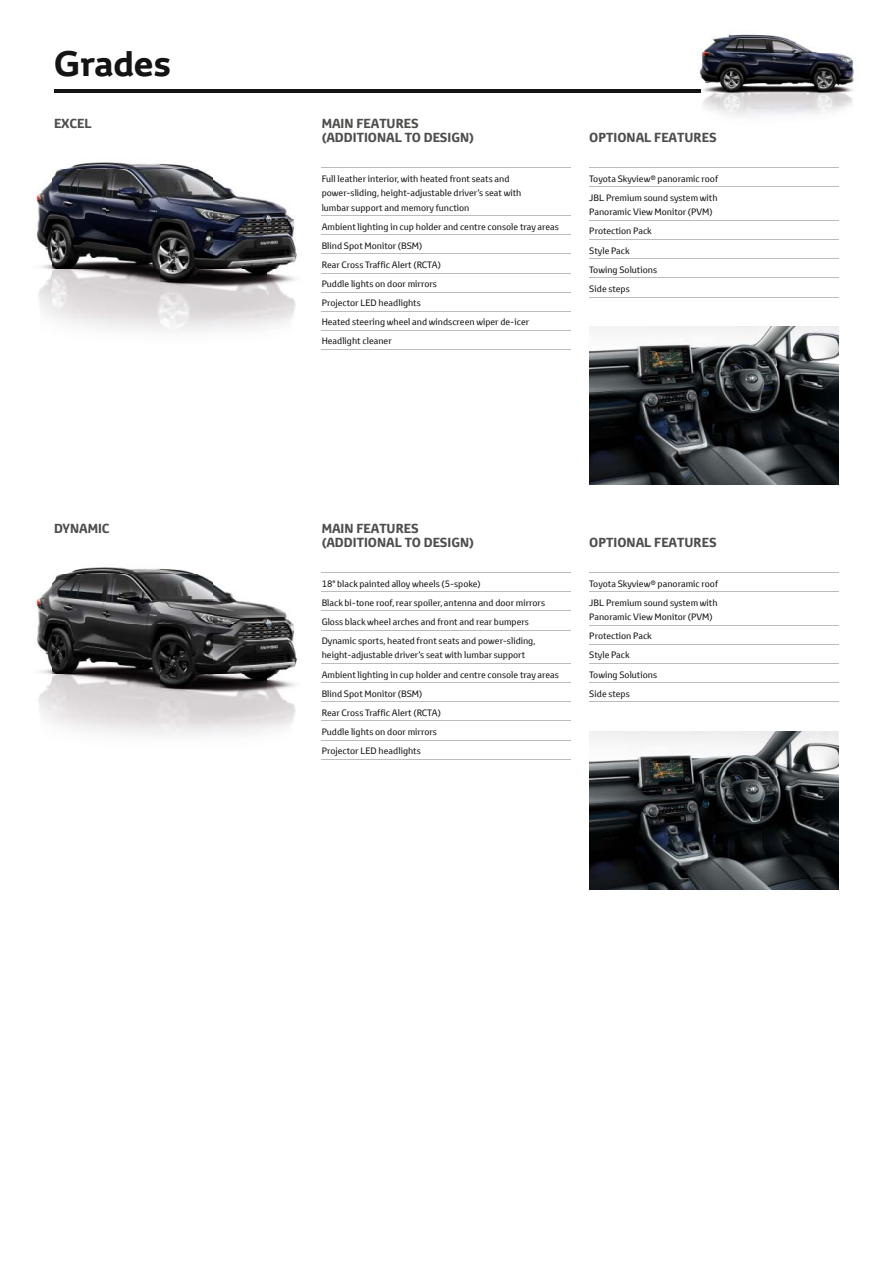
<style>
.page{position:relative;width:893px;height:1263px;background:#fff}
.page>*{position:absolute;margin:0;border:0;box-sizing:border-box;transform-origin:0 0}
.t1{font:700 34.5px "Toyota Display";color:#131413}
.t2{font:700 12.75px/13.5px "Toyota Text";color:#4d4d4c}
.t3{font:9px/19.2px "Toyota Text";color:#131413}
</style>
<div class="page">
<hr style="left:54px;top:89px;width:646px;height:3px;background:#131413">
<img style="left:686px;top:34px;width:168px;height:82px">
<img style="left:686px;top:89px;width:14px;height:3px">
<img style="left:36px;top:567px;width:286px;height:193px">
<img style="left:36px;top:162px;width:286px;height:188px">
<hr style="left:589px;top:572px;width:250px;height:1px;background:#bbbdb8">
<hr style="left:589px;top:591px;width:250px;height:1px;background:#bbbdb8">
<hr style="left:589px;top:625px;width:250px;height:1px;background:#bbbdb8">
<hr style="left:589px;top:644px;width:250px;height:1px;background:#bbbdb8">
<hr style="left:589px;top:663px;width:250px;height:1px;background:#bbbdb8">
<hr style="left:589px;top:682px;width:250px;height:1px;background:#bbbdb8">
<hr style="left:589px;top:701px;width:250px;height:1px;background:#bbbdb8">
<img style="left:589px;top:732px;width:250px;height:157px">
<hr style="left:322px;top:572px;width:249px;height:1px;background:#bbbdb8">
<hr style="left:322px;top:591px;width:249px;height:1px;background:#bbbdb8">
<hr style="left:322px;top:611px;width:249px;height:1px;background:#bbbdb8">
<hr style="left:322px;top:630px;width:249px;height:1px;background:#bbbdb8">
<hr style="left:322px;top:663px;width:249px;height:1px;background:#bbbdb8">
<hr style="left:322px;top:682px;width:249px;height:1px;background:#bbbdb8">
<hr style="left:322px;top:701px;width:249px;height:1px;background:#bbbdb8">
<hr style="left:322px;top:721px;width:249px;height:1px;background:#bbbdb8">
<hr style="left:322px;top:740px;width:249px;height:1px;background:#bbbdb8">
<hr style="left:322px;top:759px;width:249px;height:1px;background:#bbbdb8">
<hr style="left:589px;top:167px;width:250px;height:1px;background:#bbbdb8">
<hr style="left:589px;top:187px;width:250px;height:1px;background:#bbbdb8">
<hr style="left:589px;top:220px;width:250px;height:1px;background:#bbbdb8">
<hr style="left:589px;top:239px;width:250px;height:1px;background:#bbbdb8">
<hr style="left:589px;top:258px;width:250px;height:1px;background:#bbbdb8">
<hr style="left:589px;top:277px;width:250px;height:1px;background:#bbbdb8">
<hr style="left:589px;top:297px;width:250px;height:1px;background:#bbbdb8">
<img style="left:589px;top:327px;width:250px;height:157px">
<hr style="left:322px;top:167px;width:249px;height:1px;background:#bbbdb8">
<hr style="left:322px;top:215px;width:249px;height:1px;background:#bbbdb8">
<hr style="left:322px;top:234px;width:249px;height:1px;background:#bbbdb8">
<hr style="left:322px;top:254px;width:249px;height:1px;background:#bbbdb8">
<hr style="left:322px;top:273px;width:249px;height:1px;background:#bbbdb8">
<hr style="left:322px;top:292px;width:249px;height:1px;background:#bbbdb8">
<hr style="left:322px;top:311px;width:249px;height:1px;background:#bbbdb8">
<hr style="left:322px;top:330px;width:249px;height:1px;background:#bbbdb8">
<hr style="left:322px;top:349px;width:249px;height:1px;background:#bbbdb8">
<h1 class="t1" style="left:54px;top:46px;width:119px">Grades</h1>
<h2 class="t2" style="left:54px;top:117px;width:39px">EXCEL</h2>
<h2 class="t2" style="left:54px;top:522px;width:57px">DYNAMIC</h2>
<h2 class="t2" style="left:322px;top:117px;width:154px">MAIN FEATURES (ADDITIONAL TO DESIGN)</h2>
<p class="t3" style="left:322px;top:171px;width:201px;line-height:14.4px">Full leather interior, with heated front seats and power-sliding, height-adjustable driver’s seat with lumbar support and memory function</p>
<p class="t3" style="left:322px;top:217px;width:239px">Ambient lighting in cup holder and centre console tray areas Blind Spot Monitor (BSM)<br>Rear Cross Traffic Alert (RCTA)<br>Puddle lights on door mirrors<br>Projector LED headlights<br>Heated steering wheel and windscreen wiper de-icer Headlight cleaner</p>
<h2 class="t2" style="left:589px;top:131px;width:129px">OPTIONAL FEATURES</h2>
<p class="t3" style="left:589px;top:169px;width:130px">Toyota Skyview® panoramic roof<br>JBL Premium sound system with</p>
<p class="t3" style="left:589px;top:202px;width:125px">Panoramic View Monitor (PVM)<br>Protection Pack<br>Style Pack<br>Towing Solutions<br>Side steps</p>
<h2 class="t2" style="left:322px;top:522px;width:154px">MAIN FEATURES (ADDITIONAL TO DESIGN)</h2>
<p class="t3" style="left:322px;top:574px;width:225px">18" black painted alloy wheels (5-spoke)<br>Black bi-tone roof, rear spoiler, antenna and door mirrors Gloss black wheel arches and front and rear bumpers Dynamic sports, heated front seats and power-sliding,</p>
<p class="t3" style="left:322px;top:645px;width:239px">height-adjustable driver’s seat with lumbar support Ambient lighting in cup holder and centre console tray areas Blind Spot Monitor (BSM)<br>Rear Cross Traffic Alert (RCTA)<br>Puddle lights on door mirrors<br>Projector LED headlights</p>
<h2 class="t2" style="left:589px;top:535px;width:129px">OPTIONAL FEATURES</h2>
<p class="t3" style="left:589px;top:574px;width:130px">Toyota Skyview® panoramic roof<br>JBL Premium sound system with</p>
<p class="t3" style="left:589px;top:607px;width:125px">Panoramic View Monitor (PVM)<br>Protection Pack<br>Style Pack<br>Towing Solutions<br>Side steps</p>
</div>
